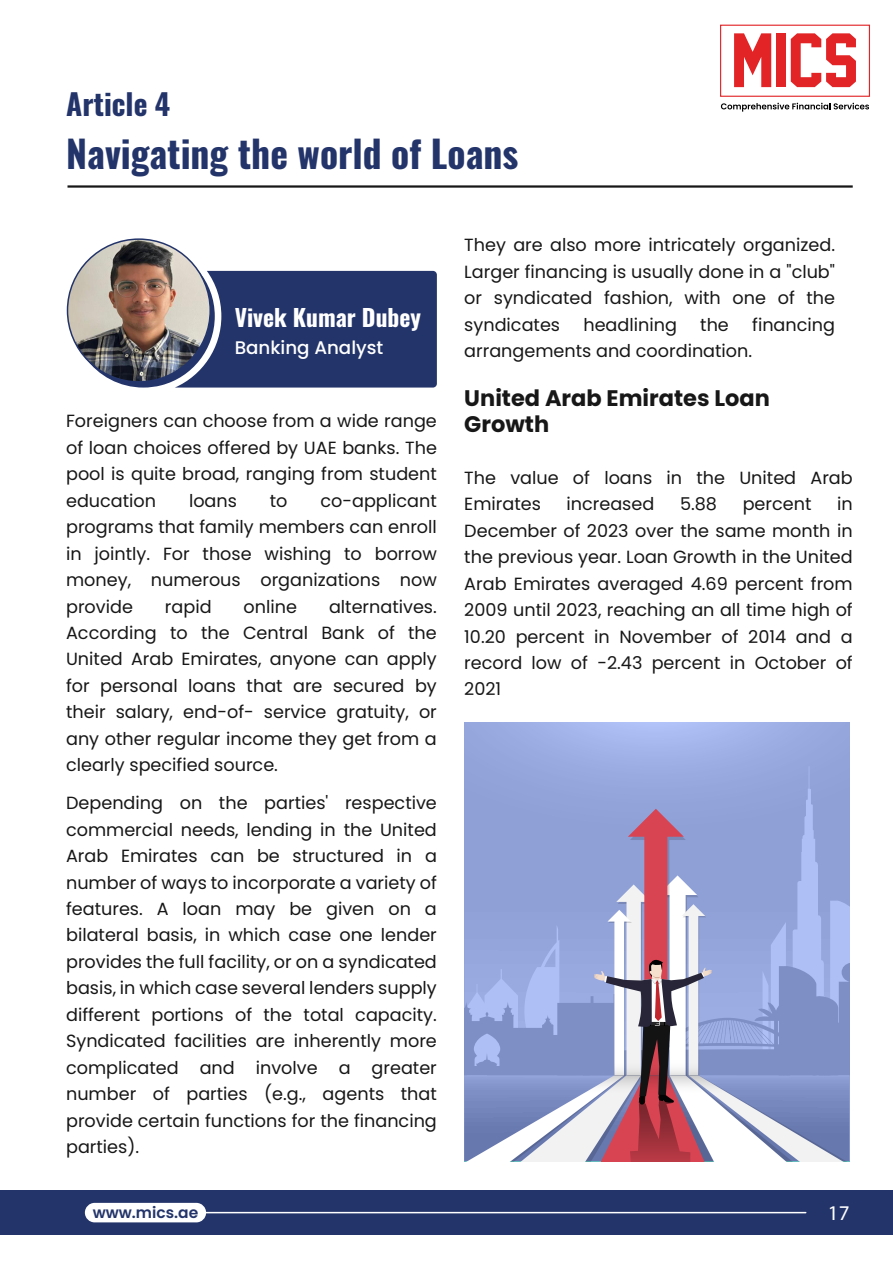
<style>
.page{position:relative;width:893px;height:1263px;background:#fff}
.page>*{position:absolute;margin:0;border:0;box-sizing:border-box;transform-origin:0 0}
.t1{font:700 37.5px "Oswald";color:#23346a}
.t2{font:700 29.4px "Oswald";color:#23346a}
.t3{font:700 23.55px "Oswald";color:#fff}
.t4{font:700 22.5px/25.5px "Poppins";color:#171717}
.t5{font:21px "Myriad Pro";color:#fff}
.t6{font:500 18.3px "Poppins";color:#fff}
.t7{font:17.7px/26.4px "Poppins";color:#171717;text-align:justify}
.t8{font:600 15.45px "Poppins";color:#23346a}
</style>
<div class="page">
<div style="left:0;top:1190px;width:893px;height:45px;background:#23346a"></div>
<hr style="left:68px;top:185px;width:785px;height:3px;background:#171717">
<div style="left:85px;top:1203px;width:121px;height:19px;background:#fff;border-radius:10px"></div>
<hr style="left:201px;top:1212px;width:605px;height:1px;background:#fff">
<img style="left:68px;top:239px;width:142px;height:143px;border-radius:71px">
<svg style="left:85px;top:269px;width:352px;height:119px;background:#505777"></svg>
<svg style="left:464px;top:722px;width:385px;height:439px;background:#9da3cf"></svg>
<div style="left:720px;top:25px;width:150px;height:72px;border:1px solid #e22426"></div>
<svg style="left:734px;top:33px;width:37px;height:54px"></svg>
<div style="left:776px;top:33px;width:10px;height:54px;background:#e22426"></div>
<svg style="left:791px;top:33px;width:65px;height:54px"></svg>
<svg style="left:721px;top:103px;width:148px;height:9px"></svg>
<h2 class="t2" style="left:66px;top:88px;width:106px">Article 4</h2>
<h1 class="t1" style="left:66px;top:134px;width:454px">Navigating the world of Loans</h1>
<h3 class="t3" style="left:235px;top:305px;width:188px">Vivek Kumar Dubey</h3>
<p class="t6" style="left:235px;top:337px;width:150px">Banking Analyst</p>
<p class="t7" style="left:66px;top:408px;width:372px">Foreigners can choose from a wide range of loan choices offered by UAE banks. The pool is quite broad, ranging from student education</p>
<p class="t7" style="left:66px;top:487px;width:372px;text-indent:254px">co-applicant programs that family members can enroll in jointly. For those wishing to borrow money, numerous organizations now provide</p>
<p class="t7" style="left:189px;top:487px;width:50px">loans</p>
<p class="t7" style="left:270px;top:487px;width:19px">to</p>
<p class="t7" style="left:66px;top:593px;width:372px;text-indent:263px">alternatives.<br>According to the Central Bank of the United Arab Emirates, anyone can apply for personal loans that are secured by their salary, end-of- service gratuity, or any other regular income they get from a clearly specified source.</p>
<p class="t7" style="left:165px;top:593px;width:48px">rapid</p>
<p class="t7" style="left:244px;top:593px;width:55px">online</p>
<p class="t7" style="left:66px;top:790px;width:372px">Depending on the parties' respective commercial needs, lending in the United Arab Emirates can be structured in a number of ways to incorporate a variety of features. A loan may be given on a bilateral basis, in which case one lender provides the full facility, or on a syndicated basis, in which case several lenders supply different portions of the total capacity.<br>Syndicated facilities are inherently more complicated and involve a greater number of parties (e.g., agents that provide certain functions for the financing parties).</p>
<p class="t8" style="left:93px;top:1203px;width:107px">www.mics.ae</p>
<p class="t7" style="left:464px;top:232px;width:372px">They are also more intricately organized.<br>Larger financing is usually done in a "club" or syndicated fashion, with one of the syndicates</p>
<p class="t7" style="left:464px;top:311px;width:372px;text-indent:288px">financing arrangements and coordination.</p>
<p class="t7" style="left:583px;top:311px;width:95px">headlining</p>
<p class="t7" style="left:700px;top:311px;width:30px">the</p>
<p class="t4" style="left:464px;top:386px;width:307px">United Arab Emirates Loan<br>Growth</p>
<p class="t7" style="left:464px;top:464px;width:390px">The value of loans in the United Arab<br>Emirates</p>
<p class="t7" style="left:464px;top:491px;width:390px;text-indent:373px">in December of 2023 over the same month in the previous year. Loan Growth in the United Arab Emirates averaged 4.69 percent from 2009 until 2023, reaching an all time high of 10.20 percent in November of 2014 and a record low of -2.43 percent in October of 2021</p>
<p class="t7" style="left:567px;top:491px;width:89px">increased</p>
<p class="t7" style="left:680px;top:491px;width:39px">5.88</p>
<p class="t7" style="left:743px;top:491px;width:70px">percent</p>
<p class="t5" style="left:828px;top:1199px;width:23px">17</p>
</div>
